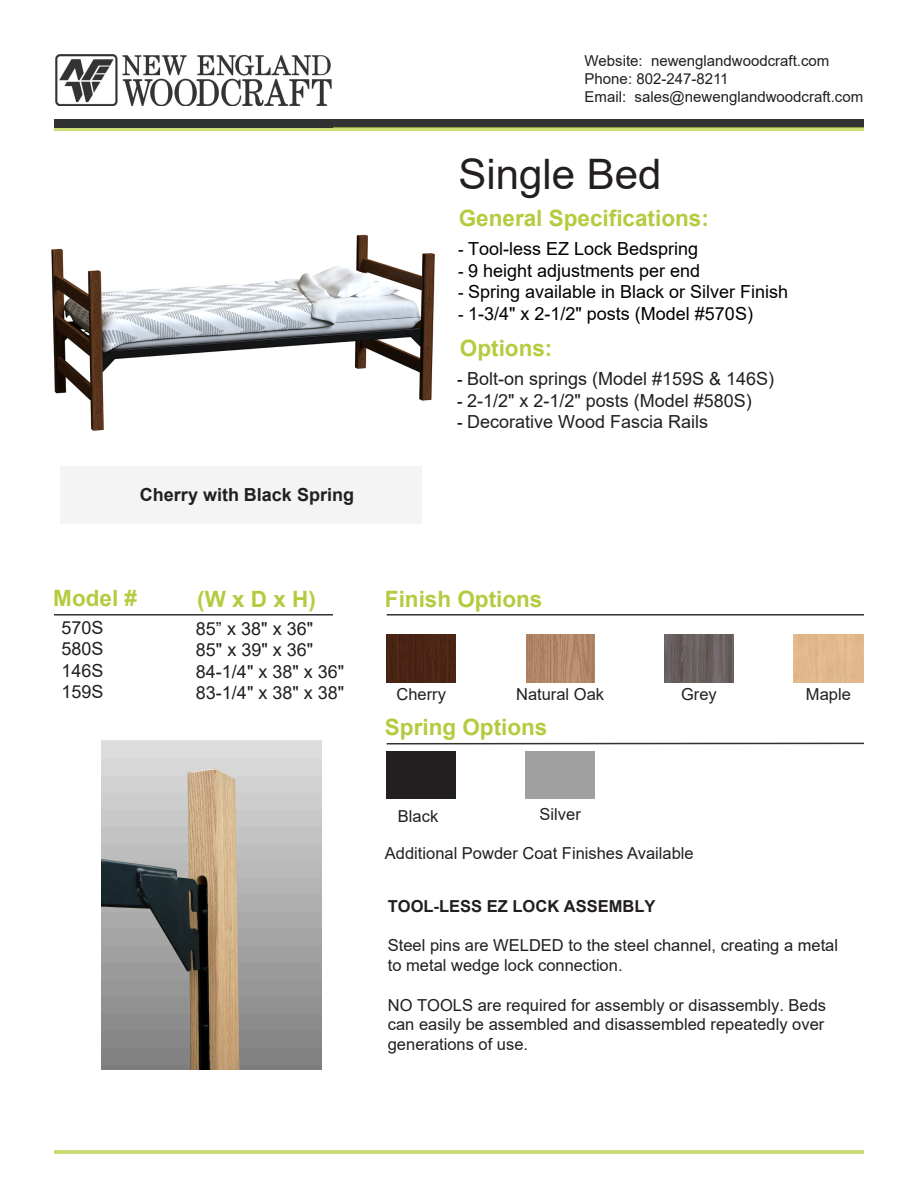
<style>
.page{position:relative;width:918px;height:1188px;background:#fff}
.page>*{position:absolute;margin:0;border:0;box-sizing:border-box;transform-origin:0 0}
.t1{font:42px "Arial";color:#231f20}
.t2{font:700 22.5px "Arial";color:#b3cc3f}
.t3{font:18px/21.6px "Arial";color:#231f20;text-align:justify}
.t4{font:18px "Arial";color:#000}
.t5{font:18px/21.1px "Arial";color:#221e1f}
.t6{font:700 18px "Arial";color:#231f20}
.t7{font:16.5px/19.8px "Arial";color:#221e1f}
.t8{font:16.5px "Arial";color:#231f20}
.t9{font:700 16.5px "Arial";color:#221e1f}
.t10{font:15px "Arial";color:#231f20}
.s1{font-size:16.5px}
.s2{font-size:16.5px;color:#000}
</style>
<div class="page">
<img style="left:55px;top:54px;width:277px;height:52px">
<div style="left:333px;top:119px;width:531px;height:8px;background:#333"></div>
<svg style="left:54px;top:127px;width:810px;height:4px;background:#b1c365"></svg>
<div style="left:54px;top:119px;width:279px;height:8px;background:#313232"></div>
<div style="left:387px;top:634px;width:69px;height:48px;background:#4a2514"></div>
<hr style="left:54px;top:614px;width:279px;height:2px;background:#313232">
<hr style="left:387px;top:743px;width:477px;height:2px;background:#313232">
<img style="left:664px;top:634px;width:70px;height:48px">
<div style="left:794px;top:634px;width:69px;height:48px;background:#e2b88d"></div>
<hr style="left:387px;top:614px;width:477px;height:2px;background:#313232">
<hr style="left:54px;top:1150px;width:810px;height:4px;background:#c9dc76">
<img style="left:526px;top:634px;width:69px;height:49px">
<div style="left:60px;top:467px;width:362px;height:57px;background:#f4f4f4"></div>
<img style="left:51px;top:234px;width:384px;height:197px">
<div style="left:387px;top:752px;width:69px;height:47px;background:#231f20"></div>
<div style="left:526px;top:752px;width:69px;height:47px;background:#a0a0a0"></div>
<img style="left:102px;top:741px;width:220px;height:329px">
<p class="t10" style="left:585px;top:50px;width:246px">Website: newenglandwoodcraft.com</p>
<p class="t10" style="left:585px;top:68px;width:146px">Phone: 802-247-8211</p>
<p class="t10" style="left:585px;top:86px;width:280px">Email: sales@newenglandwoodcraft.com</p>
<p class="t6" style="left:140px;top:482px;width:216px">Cherry with Black Spring</p>
<p class="t1" style="left:459px;top:145px;width:205px">Single Bed</p>
<p class="t2" style="left:459px;top:203px;width:252px">General Specifications:</p>
<p class="t4" style="left:458px;top:236px;width:242px"><span class="s1">-</span> Tool-less EZ Lock Bedspring</p>
<p class="t4" style="left:458px;top:258px;width:244px"><span class="s1">-</span> 9 height adjustments per end</p>
<p class="t4" style="left:458px;top:280px;width:332px"><span class="s1">-</span> Spring available in Black or Silver Finish</p>
<p class="t4" style="left:458px;top:301px;width:296px"><span class="s1">-</span> 1-3/4" x 2-1/2" posts (Model #570S)</p>
<p class="t2" style="left:460px;top:332px;width:94px">Options:</p>
<p class="t3" style="left:457px;top:368px;width:319px"><span class="s2">-</span> Bolt-on springs (Model #159S &amp; 146S)</p>
<p class="t3" style="left:457px;top:390px;width:296px"><span class="s2">-</span> 2-1/2" x 2-1/2" posts (Model #580S)</p>
<p class="t3" style="left:457px;top:411px;width:253px"><span class="s2">-</span> Decorative Wood Fascia Rails</p>
<p class="t2" style="left:53px;top:582px;width:85px">Model #</p>
<p class="t2" style="left:197px;top:583px;width:120px">(W x D x H)</p>
<p class="t2" style="left:385px;top:583px;width:159px">Finish Options</p>
<p class="t3" style="left:62px;top:616px;width:44px">570S 580S 146S 159S</p>
<p class="t3" style="left:196px;top:618px;width:119px;line-height:21.1px">85” x 38" x 36"<br>85" x 39" x 36"</p>
<p class="t5" style="left:196px;top:661px;width:150px">84-1/4" x 38" x 36"<br>83-1/4" x 38" x 38"</p>
<p class="t8" style="left:396px;top:682px;width:51px">Cherry</p>
<p class="t8" style="left:516px;top:682px;width:90px">Natural Oak</p>
<p class="t2" style="left:385px;top:712px;width:164px">Spring Options</p>
<p class="t8" style="left:398px;top:805px;width:42px">Black</p>
<p class="t8" style="left:540px;top:802px;width:43px">Silver</p>
<p class="t8" style="left:681px;top:682px;width:37px">Grey</p>
<p class="t8" style="left:806px;top:682px;width:46px">Maple</p>
<p class="t8" style="left:385px;top:842px;width:310px">Additional Powder Coat Finishes Available</p>
<p class="t9" style="left:388px;top:894px;width:269px">TOOL-LESS EZ LOCK ASSEMBLY</p>
<p class="t7" style="left:388px;top:935px;width:452px">Steel pins are WELDED to the steel channel, creating a metal to metal wedge lock connection.</p>
<p class="t7" style="left:388px;top:995px;width:440px;text-align:justify">NO TOOLS are required for assembly or disassembly. Beds can easily be assembled and disassembled repeatedly over generations of use.</p>
</div>
